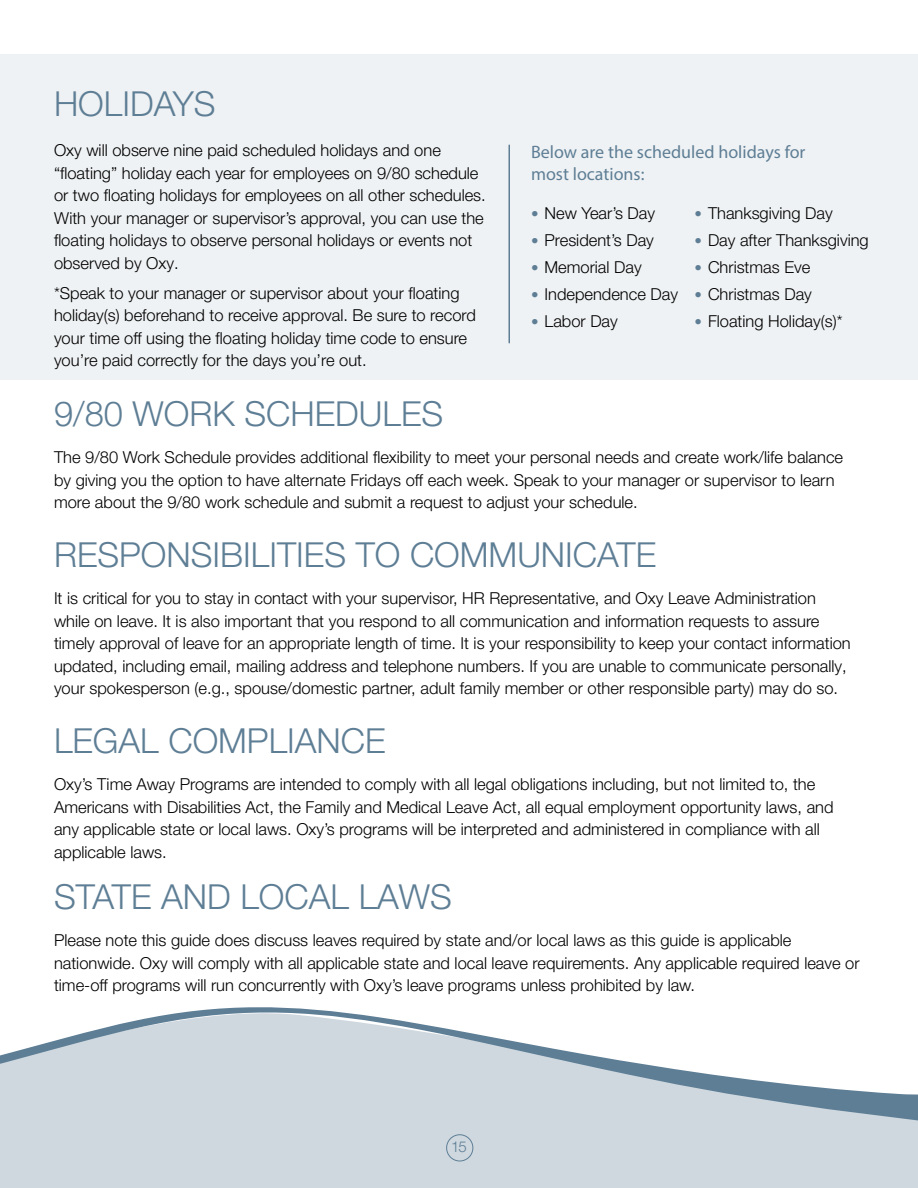
<style>
.page{position:relative;width:918px;height:1188px;background:#fff}
.page>*{position:absolute;margin:0;border:0;box-sizing:border-box;transform-origin:0 0}
.t1{font:300 34.5px "Helvetica Neue LT Pro";color:#5e7e95}
.t2{font:18px/22.5px "Myriad Pro";color:#5e7e95}
.t3{font:300 16.5px/22.5px "Helvetica Neue LT Pro";color:#000}
.t4{font:300 15px "Helvetica Neue LT Pro";color:#5e7e95}
.s1{font-weight:200;font-size:15px;color:#5e7e95}
</style>
<div class="page">
<div style="left:0;top:1121px;width:918px;height:67px;background:#cfd8df"></div>
<svg style="left:0;top:1007px;width:918px;height:114px;fill:#cfd8df"></svg>
<div style="left:0;top:54px;width:918px;height:326px;background:#eff2f4"></div>
<hr style="left:508px;top:145px;width:2px;height:198px;background:#5e7e95">
<div style="left:446px;top:1134px;width:27px;height:27px;border:1px solid #5e7e95;border-radius:50%"></div>
<h1 class="t1" style="left:54px;top:82px;width:163px">HOLIDAYS</h1>
<p class="t3" style="left:54px;top:139px;width:433px">Oxy will observe nine paid scheduled holidays and one “floating” holiday each year for employees on 9/80 schedule or two floating holidays for employees on all other schedules.<br>With your manager or supervisor’s approval, you can use the floating holidays to observe personal holidays or events not observed by Oxy.</p>
<p class="t3" style="left:54px;top:281px;width:423px">*Speak to your manager or supervisor about your floating holiday(s) beforehand to receive approval. Be sure to record your time off using the floating holiday time code to ensure you’re paid correctly for the days you’re out.</p>
<h1 class="t1" style="left:54px;top:392px;width:391px">9/80 WORK SCHEDULES</h1>
<p class="t3" style="left:54px;top:446px;width:791px">The 9/80 Work Schedule provides additional flexibility to meet your personal needs and create work/life balance by giving you the option to have alternate Fridays off each week. Speak to your manager or supervisor to learn more about the 9/80 work schedule and submit a request to adjust your schedule.</p>
<h1 class="t1" style="left:54px;top:533px;width:604px">RESPONSIBILITIES TO COMMUNICATE</h1>
<p class="t3" style="left:54px;top:587px;width:798px">It is critical for you to stay in contact with your supervisor, HR Representative, and Oxy Leave Administration while on leave. It is also important that you respond to all communication and information requests to assure timely approval of leave for an appropriate length of time. It is your responsibility to keep your contact information updated, including email, mailing address and telephone numbers. If you are unable to communicate personally, your spokesperson (e.g., spouse/domestic partner, adult family member or other responsible party) may do so.</p>
<h1 class="t1" style="left:54px;top:719px;width:333px">LEGAL COMPLIANCE</h1>
<p class="t3" style="left:54px;top:773px;width:781px">Oxy’s Time Away Programs are intended to comply with all legal obligations including, but not limited to, the Americans with Disabilities Act, the Family and Medical Leave Act, all equal employment opportunity laws, and any applicable state or local laws. Oxy’s programs will be interpreted and administered in compliance with all applicable laws.</p>
<h1 class="t1" style="left:54px;top:875px;width:399px">STATE AND LOCAL LAWS</h1>
<p class="t3" style="left:54px;top:929px;width:807px">Please note this guide does discuss leaves required by state and/or local laws as this guide is applicable nationwide. Oxy will comply with all applicable state and local leave requirements. Any applicable required leave or time-off programs will run concurrently with Oxy’s leave programs unless prohibited by law.</p>
<p class="t2" style="left:531px;top:140px;width:276px">Below are the scheduled holidays for most locations:</p>
<p class="t3" style="left:531px;top:202px;width:126px"><span class="s1">•</span> New Year’s Day</p>
<p class="t3" style="left:531px;top:229px;width:124px"><span class="s1">•</span> President’s Day</p>
<p class="t3" style="left:531px;top:256px;width:112px"><span class="s1">•</span> Memorial Day</p>
<p class="t3" style="left:531px;top:283px;width:149px"><span class="s1">•</span> Independence Day</p>
<p class="t3" style="left:531px;top:310px;width:88px"><span class="s1">•</span> Labor Day</p>
<p class="t3" style="left:694px;top:201px;width:140px"><span class="s1">•</span> Thanksgiving Day</p>
<p class="t3" style="left:694px;top:228px;width:176px"><span class="s1">•</span> Day after Thanksgiving</p>
<p class="t3" style="left:694px;top:255px;width:117px"><span class="s1">•</span> Christmas Eve</p>
<p class="t3" style="left:694px;top:282px;width:119px"><span class="s1">•</span> Christmas Day</p>
<p class="t3" style="left:694px;top:309px;width:149px"><span class="s1">•</span> Floating Holiday(s)*</p>
<p class="t4" style="left:451px;top:1138px;width:17px">15</p>
</div>
